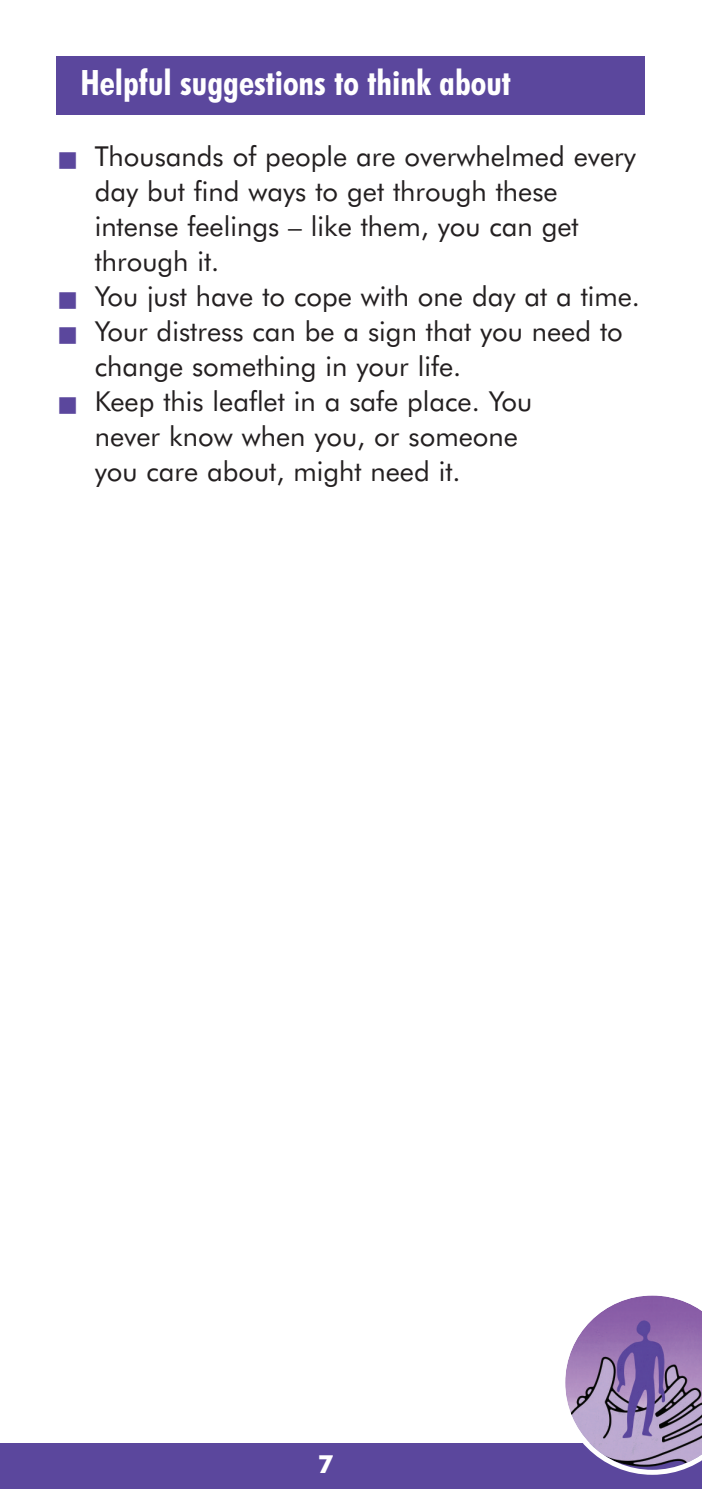
<style>
.page{position:relative;width:702px;height:1489px;background:#fff}
.page>*{position:absolute;margin:0;border:0;box-sizing:border-box;transform-origin:0 0}
.t1{font:700 condensed 35px "Futura BT";color:#fff}
.t2{font:27.5px/35px "Futura BT";color:#231f20}
.t3{font:700 25px "Futura BT";color:#fff}
.s1{color:#5b479d}
</style>
<div class="page">
<div style="left:57px;top:57px;width:588px;height:58px;background:#5b479d"></div>
<div style="left:0;top:1443px;width:702px;height:45px;background:#5b479d"></div>
<svg style="left:565px;top:1295px;width:137px;height:179px"></svg>
<p class="t1" style="left:80px;top:68px;width:432px">Helpful suggestions to think about</p>
<p class="t2" style="left:95px;top:141px;width:543px;text-indent:-35px"><span class="s1">■</span> Thousands of people are overwhelmed every day but find ways to get through these intense feelings – like them, you can get through it.</p>
<p class="t2" style="left:59px;top:281px;width:582px"><span class="s1">■</span> You just have to cope with one day at a time.</p>
<p class="t2" style="left:95px;top:316px;width:529px;text-indent:-35px"><span class="s1">■</span> Your distress can be a sign that you need to change something in your life.</p>
<p class="t2" style="left:95px;top:386px;width:439px;text-indent:-35px"><span class="s1">■</span> Keep this leaflet in a safe place. You never know when you, or someone you care about, might need it.</p>
<p class="t3" style="left:318px;top:1453px;width:17px">7</p>
</div>
